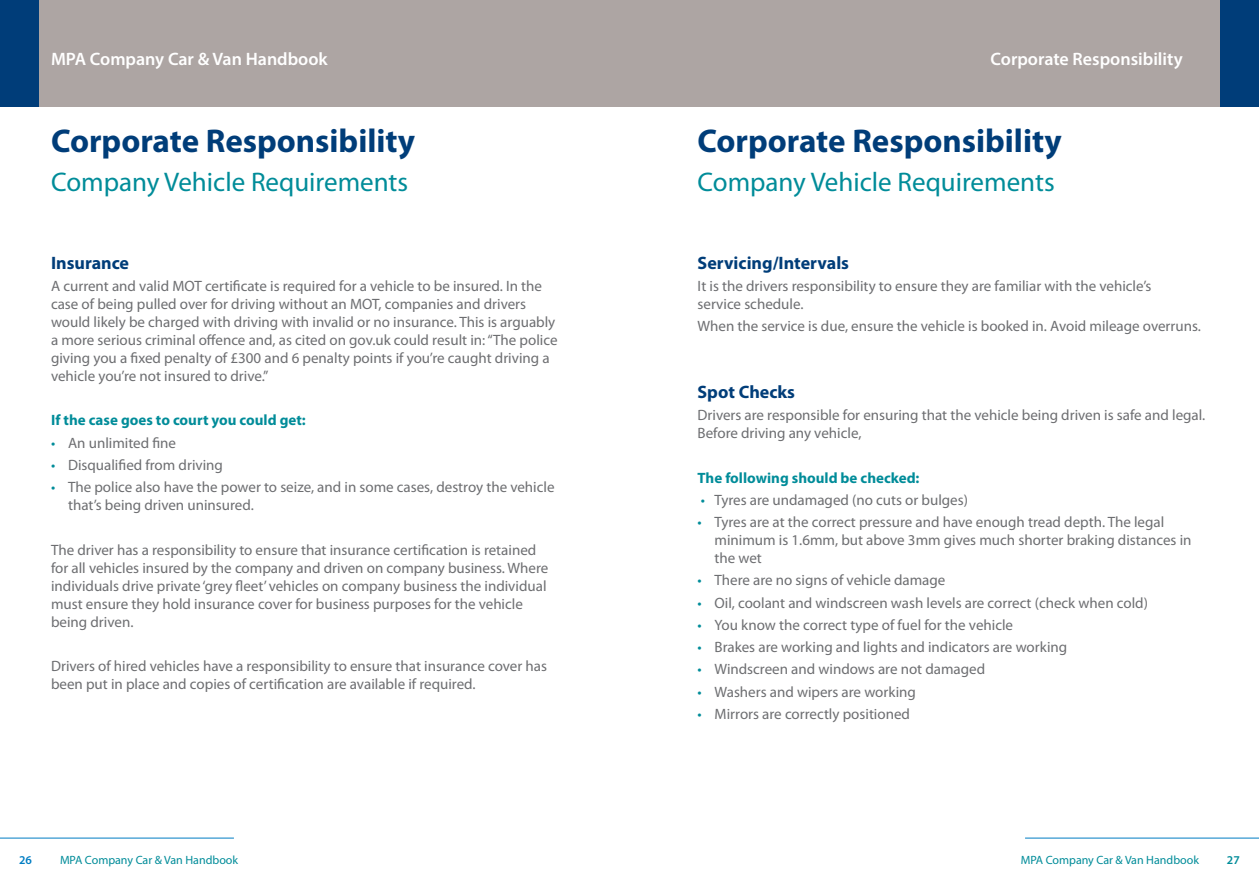
<style>
.page{position:relative;width:1259px;height:893px;background:#fff}
.page>*{position:absolute;margin:0;border:0;box-sizing:border-box;transform-origin:0 0}
.t1{font:700 33px "Myriad Pro";color:#003d79}
.t2{font:27px "Myriad Pro";color:#008c99}
.t3{font:600 18px "Myriad Pro";color:#fff}
.t4{font:700 18px "Myriad Pro";color:#003d79}
.t5{font:15px/18px "Myriad Pro";color:#6d6e71}
.t6{font:700 15px "Myriad Pro";color:#008c99}
.t7{font:12px "Myriad Pro";color:#008c99}
.t8{font:600 12px "Myriad Pro";color:#007dc3}
.t9{font:600 12px "Myriad Pro";color:#008c99}
.s1{color:#008c99}
</style>
<div class="page">
<div style="left:0;top:0;width:629px;height:106px;background:#ada5a3"></div>
<div style="left:0;top:0;width:38px;height:106px;background:#003d79"></div>
<hr style="left:0;top:838px;width:234px;height:1px;background:#007dc3">
<div style="left:629px;top:0;width:630px;height:106px;background:#ada5a3"></div>
<hr style="left:1025px;top:838px;width:234px;height:1px;background:#007dc3">
<div style="left:1220px;top:0;width:39px;height:106px;background:#003d79"></div>
<p class="t3" style="left:51px;top:47px;width:278px">MPA Company Car &amp; Van Handbook</p>
<h1 class="t1" style="left:51px;top:123px;width:365px">Corporate Responsibility</h1>
<h2 class="t2" style="left:51px;top:168px;width:359px">Company Vehicle Requirements</h2>
<p class="t4" style="left:51px;top:252px;width:80px">Insurance</p>
<p class="t5" style="left:51px;top:277px;width:508px">A current and valid MOT certificate is required for a vehicle to be insured. In the case of being pulled over for driving without an MOT, companies and drivers would likely be charged with driving with invalid or no insurance. This is arguably a more serious criminal offence and, as cited on gov.uk could result in: “The police giving you a fixed penalty of £300 and 6 penalty points if you’re caught driving a vehicle you’re not insured to drive.”</p>
<p class="t6" style="left:51px;top:412px;width:256px">If the case goes to court you could get:</p>
<p class="t5" style="left:51px;top:434px;width:127px"><span class="s1">•</span> An unlimited fine</p>
<p class="t5" style="left:51px;top:456px;width:173px"><span class="s1">•</span> Disqualified from driving</p>
<p class="t5" style="left:68px;top:478px;width:488px;text-indent:-17px"><span class="s1">•</span> The police also have the power to seize, and in some cases, destroy the vehicle that’s being driven uninsured.</p>
<p class="t5" style="left:51px;top:541px;width:499px">The driver has a responsibility to ensure that insurance certification is retained for all vehicles insured by the company and driven on company business. Where individuals drive private ‘grey fleet’ vehicles on company business the individual must ensure they hold insurance cover for business purposes for the vehicle being driven.</p>
<p class="t5" style="left:51px;top:657px;width:497px">Drivers of hired vehicles have a responsibility to ensure that insurance cover has been put in place and copies of certification are available if required.</p>
<p class="t8" style="left:19px;top:852px;width:14px">26</p>
<p class="t7" style="left:60px;top:853px;width:180px">MPA Company Car &amp; Van Handbook</p>
<p class="t3" style="left:990px;top:47px;width:194px">Corporate Responsibility</p>
<h1 class="t1" style="left:697px;top:123px;width:365px">Corporate Responsibility</h1>
<h2 class="t2" style="left:697px;top:168px;width:359px">Company Vehicle Requirements</h2>
<p class="t4" style="left:697px;top:252px;width:153px">Servicing/Intervals</p>
<p class="t5" style="left:697px;top:277px;width:455px">It is the drivers responsibility to ensure they are familiar with the vehicle’s service schedule.</p>
<p class="t5" style="left:697px;top:317px;width:505px">When the service is due, ensure the vehicle is booked in. Avoid mileage overruns.</p>
<p class="t4" style="left:697px;top:382px;width:99px">Spot Checks</p>
<p class="t5" style="left:697px;top:406px;width:509px">Drivers are responsible for ensuring that the vehicle being driven is safe and legal.<br>Before driving any vehicle,</p>
<p class="t6" style="left:697px;top:469px;width:223px">The following should be checked:</p>
<p class="t5" style="left:701px;top:491px;width:269px"><span class="s1">•</span> Tyres are undamaged (no cuts or bulges)</p>
<p class="t5" style="left:714px;top:513px;width:478px;text-indent:-17px"><span class="s1">•</span> Tyres are at the correct pressure and have enough tread depth. The legal minimum is 1.6mm, but above 3mm gives much shorter braking distances in the wet</p>
<p class="t5" style="left:697px;top:572px;width:249px"><span class="s1">•</span> There are no signs of vehicle damage</p>
<p class="t5" style="left:697px;top:594px;width:452px"><span class="s1">•</span> Oil, coolant and windscreen wash levels are correct (check when cold)</p>
<p class="t5" style="left:697px;top:616px;width:317px"><span class="s1">•</span> You know the correct type of fuel for the vehicle</p>
<p class="t5" style="left:697px;top:638px;width:371px"><span class="s1">•</span> Brakes are working and lights and indicators are working</p>
<p class="t5" style="left:697px;top:661px;width:289px"><span class="s1">•</span> Windscreen and windows are not damaged</p>
<p class="t5" style="left:697px;top:683px;width:220px"><span class="s1">•</span> Washers and wipers are working</p>
<p class="t5" style="left:697px;top:705px;width:214px"><span class="s1">•</span> Mirrors are correctly positioned</p>
<p class="t7" style="left:1021px;top:853px;width:180px">MPA Company Car &amp; Van Handbook</p>
<p class="t9" style="left:1227px;top:852px;width:14px">27</p>
</div>
